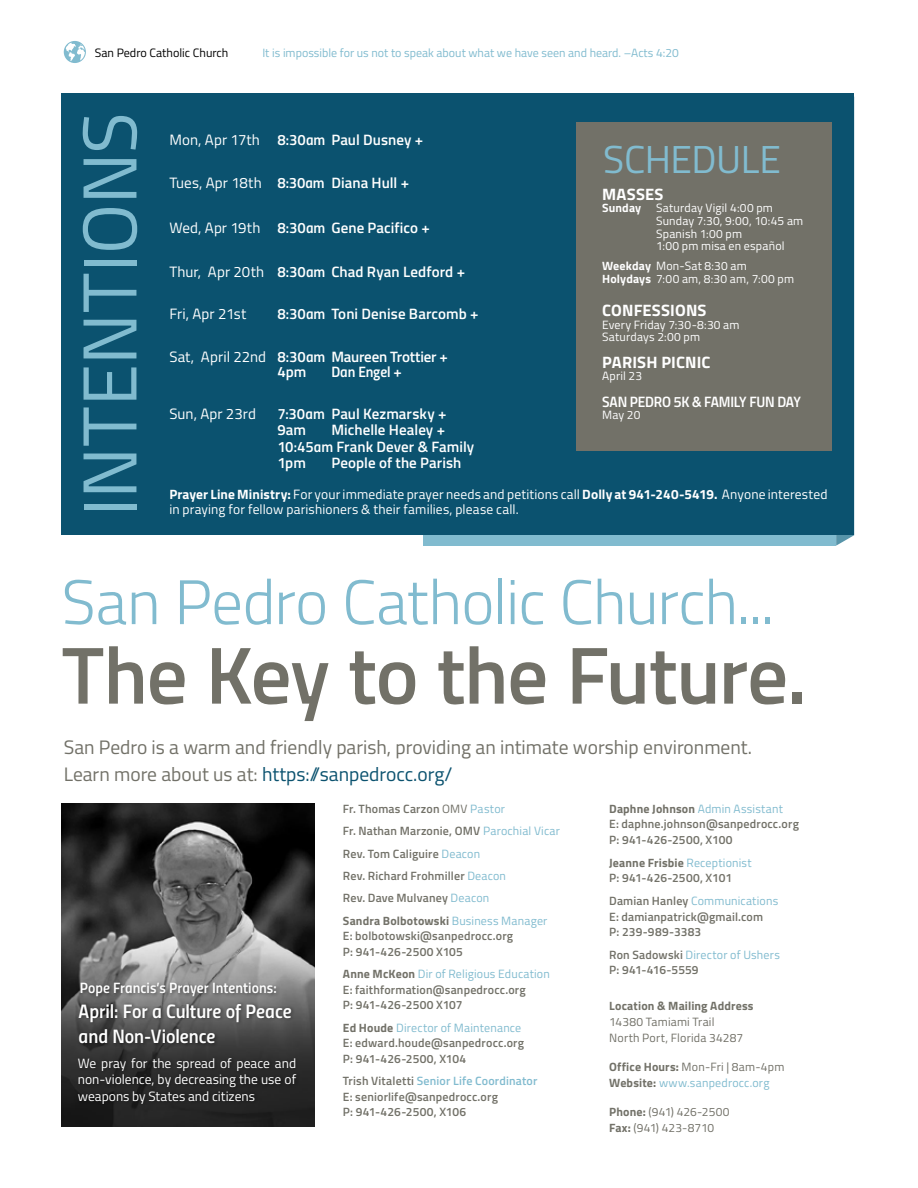
<style>
.page{position:relative;width:918px;height:1188px;background:#fff}
.page>*{position:absolute;margin:0;border:0;box-sizing:border-box;transform-origin:0 0}
.t1{font:600 81px "Titillium";letter-spacing:-.015em;color:#727168}
.t2{font:76.5px "Titillium";letter-spacing:-.01em;color:#81bbcf}
.t3{font:300 63px "Titillium";letter-spacing:-.015em;color:#81bbcf}
.t4{font:39px "Titillium";letter-spacing:-.01em;color:#81bbcf}
.t5{font:19.5px/27px "Titillium";color:#727168}
.t6{font:19.5px/25.5px "Titillium Semibold Upright";letter-spacing:-.005em;color:#fff}
.t7{font:700 16.5px "Titillium";letter-spacing:.01em;color:#fff}
.t8{font:600 15px/16.5px "Titillium";letter-spacing:.005em;color:#fff}
.t9{font:15px "Titillium";letter-spacing:.005em;color:#fff}
.t10{font:15px "Titillium Semibold Upright";letter-spacing:-.005em;color:#fff}
.t11{font:600 15px/15px "Titillium";letter-spacing:-.015em;color:#fff}
.t12{font:13.5px/16.5px "Titillium";letter-spacing:.01em;color:#fff}
.t13{font:12.15px "Titillium";color:#000}
.t14{font:600 12px/15.6px "Titillium";letter-spacing:.015em;color:#727168}
.t15{font:12px/12.8px "Titillium";letter-spacing:.015em;color:#fff}
.t16{font:700 12px/15.8px "Titillium";letter-spacing:.015em;color:#727168}
.t17{font:12px/15.8px "Titillium";letter-spacing:.015em;color:#727168}
.t18{font:12px "Titillium";color:#81bbcf}
.s1{font-family:"Titillium Semibold Upright"}
.s2{font-weight:600}
.s3{font-weight:400}
.s4{font-family:"Titillium Semibold Upright";font-weight:400}
.s5{font-weight:700}
.s6{color:#0b526f}
.s7{font-weight:400;color:#81bbcf}
.s8{color:#81bbcf}
</style>
<div class="page">
<div style="left:423px;top:269px;width:413px;height:277px;background:#81bbcf"></div>
<svg style="left:836px;top:535px;width:18px;height:11px"></svg>
<div style="left:62px;top:94px;width:792px;height:441px;background:#0b526f"></div>
<img style="left:62px;top:804px;width:252px;height:323px">
<div style="left:77px;top:1001px;width:218px;height:47px;background:#000;opacity:.48"></div>
<div style="left:78px;top:980px;width:202px;height:21px;background:#000;opacity:.48"></div>
<div style="left:576px;top:122px;width:256px;height:329px;background:#727168"></div>
<div style="left:76px;top:1055px;width:224px;height:53px;background:#000;opacity:.48"></div>
<svg style="left:64px;top:41px;width:22px;height:22px"></svg>
<p class="t13" style="left:95px;top:44px;width:135px">San Pedro Catholic Church</p>
<p class="t18" style="left:262px;top:44px;width:418px">It is impossible for us not to speak about what we have seen and heard. –Acts 4:20</p>
<h2 class="t2" style="left:54px;top:516px;width:406px;rotate:-90deg">INTENTIONS</h2>
<p class="t9" style="left:169px;top:128px;width:255px">Mon, Apr 17th <span class="s1">8:30am</span> <span class="s2">Paul Dusney +</span></p>
<p class="t9" style="left:169px;top:172px;width:241px">Tues, Apr 18th <span class="s1">8:30am</span> <span class="s2">Diana Hull +</span></p>
<p class="t8" style="left:169px;top:219px;width:262px"><span class="s3">Wed, Apr 19th</span> <span class="s4">8:30am</span> Gene Pacifico +</p>
<p class="t8" style="left:169px;top:263px;width:297px"><span class="s3">Thur, Apr 20th</span> <span class="s4">8:30am</span> Chad Ryan Ledford +</p>
<p class="t9" style="left:169px;top:303px;width:78px">Fri, Apr 21st</p>
<p class="t8" style="left:277px;top:305px;width:203px"><span class="s4">8:30am</span> Toni Denise Barcomb +</p>
<p class="t11" style="left:277px;top:348px;width:172px;text-indent:-108px"><span class="s3">Sat, April 22nd</span> <span class="s4">8:30am</span> Maureen Trottier +<br>4pm</p>
<h3 class="t4" style="left:603px;top:131px;width:180px">SCHEDULE</h3>
<h3 class="t7" style="left:602px;top:181px;width:63px">MASSES</h3>
<p class="t15" style="left:656px;top:201px;width:149px;text-indent:-54px"><span class="s5">Sunday</span> Saturday Vigil 4:00 pm<br>Sunday 7:30, 9:00, 10:45 am<br>Spanish 1:00 pm<br>1:00 pm misa en español</p>
<p class="t15" style="left:602px;top:259px;width:194px"><span class="s5">Weekday</span> Mon-Sat 8:30 am<br><span class="s5">Holydays</span> 7:00 am, 8:30 am, 7:00 pm</p>
<h3 class="t7" style="left:602px;top:297px;width:106px">CONFESSIONS</h3>
<p class="t15" style="left:602px;top:317px;width:139px">Every Friday 7:30-8:30 am<br>Saturdays 2:00 pm</p>
<h3 class="t7" style="left:602px;top:349px;width:110px">PARISH PICNIC</h3>
<p class="t15" style="left:602px;top:369px;width:42px">April 23</p>
<p class="t10" style="left:602px;top:390px;width:200px">SAN PEDRO 5K &amp; FAMILY FUN DAY</p>
<p class="t15" style="left:602px;top:408px;width:40px">May 20</p>
<p class="t10" style="left:331px;top:360px;width:72px">Dan Engel +</p>
<p class="t9" style="left:169px;top:402px;width:88px">Sun, Apr 23rd</p>
<p class="t8" style="left:277px;top:404px;width:171px"><span class="s4">7:30am</span> Paul Kezmarsky +<br>9am</p>
<p class="t8" style="left:277px;top:421px;width:198px;text-indent:54px">Michelle Healey +<br><span class="s4">10:45am</span> Frank Dever &amp; Family<br>1pm</p>
<p class="t8" style="left:331px;top:454px;width:132px">People of the Parish</p>
<p class="t12" style="left:169px;top:486px;width:660px;line-height:15px"><span class="s5">Prayer Line Ministry:</span> For your immediate prayer needs and petitions call <span class="s5">Dolly at 941-240-5419.</span> Anyone interested in praying for fellow parishioners &amp; their families, please call.</p>
<h3 class="t3" style="left:62px;top:556px;width:713px">San Pedro Catholic Church...</h3>
<h1 class="t1" style="left:62px;top:614px;width:746px">The Key to the Future.</h1>
<h3 class="t5" style="left:64px;top:732px;width:690px">San Pedro is a warm and friendly parish, providing an intimate worship environment.<br>Learn more about us at: <span class="s6">https://sanpedrocc.org/</span></h3>
<p class="t10" style="left:80px;top:977px;width:198px">Pope Francis’s Prayer Intentions:</p>
<h3 class="t6" style="left:79px;top:997px;width:214px">April: For a Culture of Peace and Non-Violence</h3>
<p class="t12" style="left:78px;top:1054px;width:220px;text-align:justify">We pray for the spread of peace and non-violence, by decreasing the use of weapons by States and citizens</p>
<p class="t14" style="left:343px;top:797px;width:219px;line-height:22.4px">Fr. Thomas Carzon <span class="s3">OMV</span> <span class="s7">Pastor<br></span>Fr. Nathan Marzonie, OMV <span class="s7">Parochial Vicar<br></span>Rev. Tom Caliguire <span class="s7">Deacon<br></span>Rev. Richard Frohmiller <span class="s7">Deacon<br></span>Rev. Dave Mulvaney <span class="s7">Deacon<br></span><span class="s5">Sandra Bolbotowski</span> <span class="s7">Business Manager</span></p>
<p class="t14" style="left:343px;top:928px;width:172px">E: bolbotowski@sanpedrocc.org<br>P: 941-426-2500 X105</p>
<p class="t14" style="left:343px;top:966px;width:209px"><span class="s5">Anne McKeon</span> <span class="s7">Dir of Religious Education<br></span>E: faithformation@sanpedrocc.org<br>P: 941-426-2500 X107</p>
<p class="t14" style="left:343px;top:1019px;width:183px"><span class="s5">Ed Houde</span> <span class="s7">Director of Maintenance<br></span>E: edward.houde@sanpedrocc.org<br>P: 941-426-2500, X104</p>
<p class="t14" style="left:343px;top:1073px;width:196px">Trish Vitaletti <span class="s8">Senior Life Coordinator<br></span>E: seniorlife@sanpedrocc.org<br>P: 941-426-2500, X106</p>
<p class="t14" style="left:609px;top:800px;width:191px"><span class="s5">Daphne Johnson</span> <span class="s7">Admin Assistant<br></span>E: daphne.johnson@sanpedrocc.org<br>P: 941-426-2500, X100</p>
<p class="t14" style="left:609px;top:854px;width:144px"><span class="s5">Jeanne Frisbie</span> <span class="s7">Receptionist<br></span>P: 941-426-2500, X101</p>
<p class="t14" style="left:609px;top:892px;width:171px">Damian Hanley <span class="s7">Communications<br></span>E: damianpatrick@gmail.com<br>P: 239-989-3383</p>
<p class="t14" style="left:609px;top:946px;width:172px">Ron Sadowski <span class="s7">Director of Ushers<br></span>P: 941-416-5559</p>
<p class="t16" style="left:609px;top:998px;width:146px">Location &amp; Mailing Address</p>
<p class="t17" style="left:609px;top:1014px;width:136px">14380 Tamiami Trail<br>North Port, Florida 34287</p>
<p class="t16" style="left:609px;top:1059px;width:177px">Office Hours: <span class="s3">Mon-Fri | 8am-4pm<br></span>Website: <span class="s7">www.sanpedrocc.org</span></p>
<p class="t17" style="left:609px;top:1104px;width:122px"><span class="s5">Phone:</span> (941) 426-2500<br><span class="s5">Fax:</span> (941) 423-8710</p>
</div>
